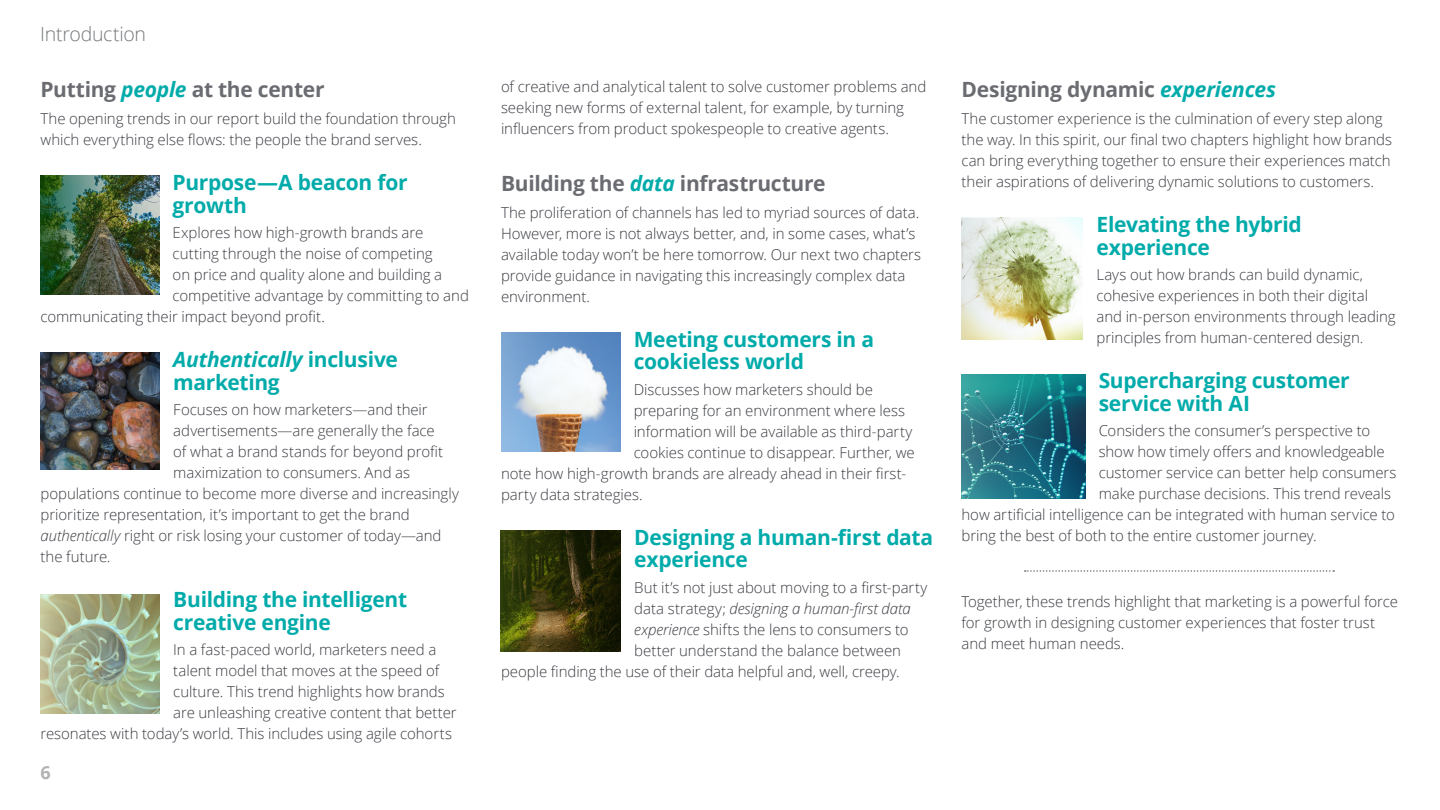
<style>
.page{position:relative;width:1440px;height:810px;background:#fff}
.page>*{position:absolute;margin:0;border:0;box-sizing:border-box;transform-origin:0 0}
.t1{font:700 21px/22.5px "Open Sans";letter-spacing:-.015em;color:#00abaa}
.t2{font:700 21px "Open Sans";letter-spacing:-.015em;color:#6a6c71}
.t3{font:300 19.5px "Open Sans";letter-spacing:-.015em;color:#75787b}
.t4{font:700 18px "Open Sans";color:#b3b3b3}
.t5{font:300 15px/21px "Open Sans";letter-spacing:-.005em;color:#3a3c42}
.t6{font:italic 300 15px "Open Sans";letter-spacing:-.01em;color:#3a3c42}
.s1{font-style:italic;color:#00abaa}
.s2{font-style:italic}
.s3{font-style:normal}
</style>
<div class="page">
<hr style="left:1439px;top:0;width:1px;height:810px;background:#00434f">
<img style="left:40px;top:176px;width:119px;height:119px">
<img style="left:40px;top:353px;width:120px;height:116px">
<svg style="left:40px;top:595px;width:120px;height:118px;background:#a4b28f"></svg>
<svg style="left:501px;top:332px;width:119px;height:119px"></svg>
<svg style="left:500px;top:531px;width:121px;height:120px;background:#35360c"></svg>
<img style="left:962px;top:218px;width:121px;height:121px">
<img style="left:962px;top:374px;width:123px;height:124px">
<svg style="left:1025px;top:570px;width:309px;height:2px"></svg>
<h2 class="t3" style="left:40px;top:21px;width:107px">Introduction</h2>
<h1 class="t2" style="left:40px;top:75px;width:286px">Putting <span class="s1">people</span> at the center</h1>
<p class="t5" style="left:40px;top:108px;width:417px">The opening trends in our report build the foundation through which everything else flows: the people the brand serves.</p>
<h1 class="t1" style="left:173px;top:171px;width:236px">Purpose—A beacon for growth</h1>
<p class="t5" style="left:173px;top:222px;width:252px">Explores how high-growth brands are</p>
<p class="t5" style="left:173px;top:243px;width:261px">cutting through the noise of competing</p>
<p class="t5" style="left:173px;top:264px;width:271px">on price and quality alone and building a</p>
<p class="t5" style="left:173px;top:285px;width:298px">competitive advantage by committing to and</p>
<p class="t5" style="left:40px;top:306px;width:286px">communicating their impact beyond profit.</p>
<h1 class="t1" style="left:173px;top:348px;width:226px"><span class="s2">Authentically</span> inclusive marketing</h1>
<p class="t5" style="left:173px;top:399px;width:256px">Focuses on how marketers—and their</p>
<p class="t5" style="left:173px;top:420px;width:263px">advertisements—are generally the face</p>
<p class="t5" style="left:173px;top:441px;width:271px">of what a brand stands for beyond profit</p>
<p class="t5" style="left:173px;top:462px;width:238px">maximization to consumers. And as</p>
<p class="t5" style="left:40px;top:483px;width:420px">populations continue to become more diverse and increasingly</p>
<p class="t5" style="left:40px;top:504px;width:371px">prioritize representation, it’s important to get the brand</p>
<p class="t5" style="left:40px;top:525px;width:403px"><span class="s2">authentically</span> right or risk losing your customer of today—and</p>
<p class="t5" style="left:40px;top:546px;width:72px">the future.</p>
<h1 class="t1" style="left:173px;top:588px;width:235px">Building the intelligent creative engine</h1>
<p class="t5" style="left:173px;top:639px;width:264px">In a fast-paced world, marketers need a</p>
<p class="t5" style="left:173px;top:660px;width:267px">talent model that moves at the speed of</p>
<p class="t5" style="left:173px;top:681px;width:273px">culture. This trend highlights how brands</p>
<p class="t5" style="left:173px;top:702px;width:285px">are unleashing creative content that better</p>
<p class="t5" style="left:40px;top:723px;width:413px">resonates with today’s world. This includes using agile cohorts</p>
<p class="t4" style="left:40px;top:760px;width:12px">6</p>
<p class="t5" style="left:501px;top:75px;width:427px">of creative and analytical talent to solve customer problems and seeking new forms of external talent, for example, by turning influencers from product spokespeople to creative agents.</p>
<h1 class="t2" style="left:501px;top:168px;width:326px">Building the <span class="s1">data</span> infrastructure</h1>
<p class="t5" style="left:501px;top:201px;width:422px">The proliferation of channels has led to myriad sources of data.<br>However, more is not always better, and, in some cases, what’s available today won’t be here tomorrow. Our next two chapters provide guidance in navigating this increasingly complex data environment.</p>
<h1 class="t1" style="left:634px;top:327px;width:242px">Meeting customers in a cookieless world</h1>
<p class="t5" style="left:634px;top:378px;width:241px">Discusses how marketers should be</p>
<p class="t5" style="left:634px;top:399px;width:273px">preparing for an environment where less</p>
<p class="t5" style="left:634px;top:420px;width:280px">information will be available as third-party</p>
<p class="t5" style="left:634px;top:441px;width:283px">cookies continue to disappear. Further, we</p>
<p class="t5" style="left:501px;top:462px;width:407px">note how high-growth brands are already ahead in their first-</p>
<p class="t5" style="left:501px;top:483px;width:143px">party data strategies.</p>
<h1 class="t1" style="left:634px;top:525px;width:301px">Designing a human-first data experience</h1>
<p class="t5" style="left:634px;top:576px;width:295px">But it’s not just about moving to a first-party</p>
<p class="t6" style="left:634px;top:598px;width:278px"><span class="s3">data strategy;</span> designing a human-first data</p>
<p class="t5" style="left:634px;top:618px;width:276px"><span class="s2">experience</span> shifts the lens to consumers to</p>
<p class="t5" style="left:634px;top:639px;width:268px">better understand the balance between</p>
<p class="t5" style="left:501px;top:660px;width:400px">people finding the use of their data helpful and, well, creepy.</p>
<h1 class="t2" style="left:962px;top:75px;width:316px">Designing dynamic <span class="s1">experiences</span></h1>
<p class="t5" style="left:962px;top:108px;width:432px">The customer experience is the culmination of every step along the way. In this spirit, our final two chapters highlight how brands can bring everything together to ensure their experiences match their aspirations of delivering dynamic solutions to customers.</p>
<h1 class="t1" style="left:1096px;top:213px;width:207px">Elevating the hybrid experience</h1>
<p class="t5" style="left:1096px;top:264px;width:301px">Lays out how brands can build dynamic, cohesive experiences in both their digital and in-person environments through leading principles from human-centered design.</p>
<h1 class="t1" style="left:1099px;top:369px;width:253px">Supercharging customer service with AI</h1>
<p class="t5" style="left:1099px;top:420px;width:273px">Considers the consumer’s perspective to</p>
<p class="t5" style="left:1099px;top:441px;width:288px">show how timely offers and knowledgeable</p>
<p class="t5" style="left:1099px;top:462px;width:299px">customer service can better help consumers</p>
<p class="t5" style="left:1099px;top:483px;width:294px">make purchase decisions. This trend reveals</p>
<p class="t5" style="left:962px;top:504px;width:435px">how artificial intelligence can be integrated with human service to</p>
<p class="t5" style="left:962px;top:525px;width:357px">bring the best of both to the entire customer journey.</p>
<p class="t5" style="left:962px;top:591px;width:438px">Together, these trends highlight that marketing is a powerful force for growth in designing customer experiences that foster trust and meet human needs.</p>
</div>
